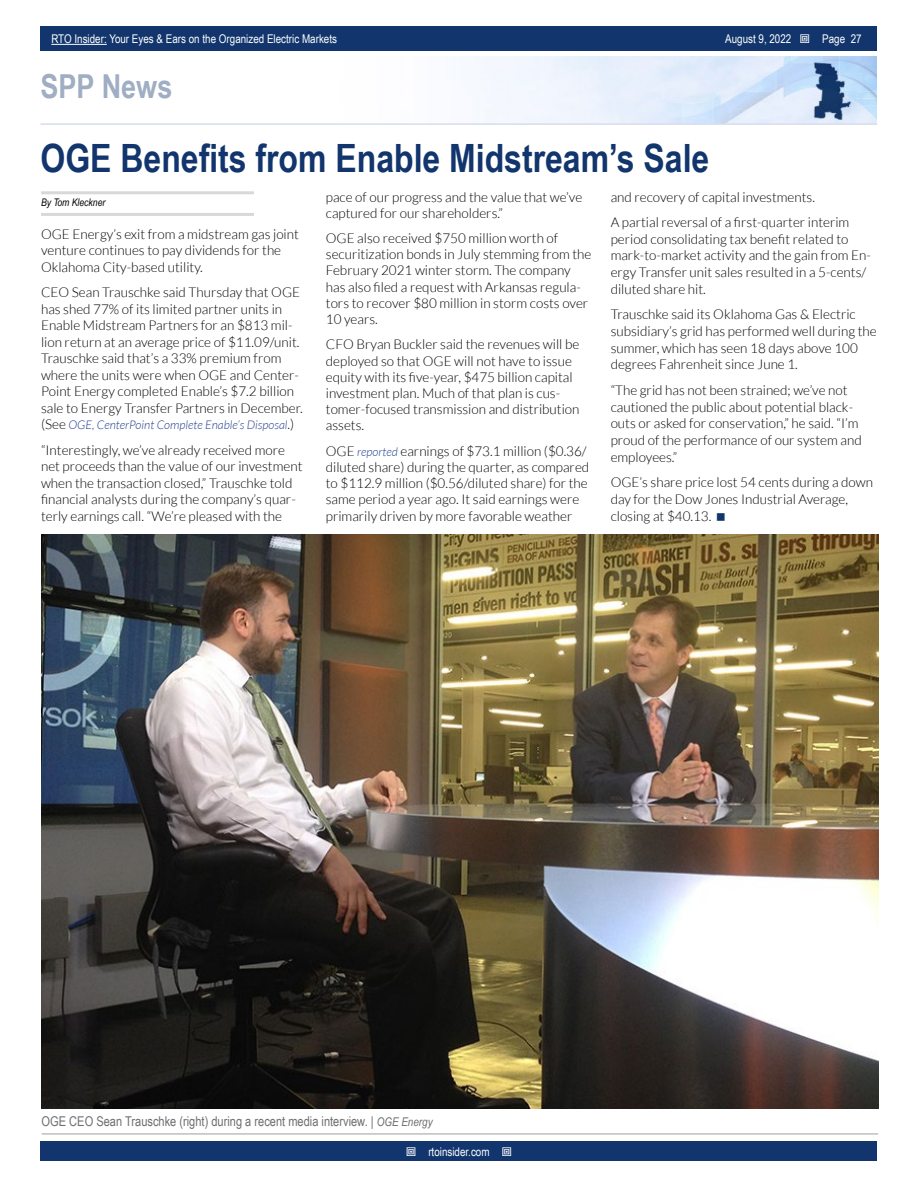
<style>
.page{position:relative;width:918px;height:1188px;background:#fff}
.page>*{position:absolute;margin:0;border:0;box-sizing:border-box;transform-origin:0 0}
.t1{font:700 39px "Arial Narrow";color:#11356c}
.t2{font:700 33px "Arial Narrow";color:#a0aec4}
.t3{font:300 13.5px/16.2px "Lato";color:#000}
.t4{font:13.5px "Arial Narrow";color:#6d6e71}
.t5{font:12px "Arial Narrow";color:#fff}
.t6{font:italic 300 12px "Lato";color:#25408f}
.t7{font:italic 10.5px "Arial Narrow";color:#000}
.s1{font-style:normal;font-size:13.5px;color:#000}
.s2{font-style:italic;font-size:12px;color:#25408f}
.s3{font-style:italic;font-size:12px}
</style>
<div class="page">
<div style="left:41px;top:1142px;width:836px;height:19px;background:#11356c"></div>
<div style="left:41px;top:27px;width:836px;height:24px;background:#11356c"></div>
<hr style="left:51px;top:44px;width:56px;height:1px;background:#fff">
<img style="left:474px;top:56px;width:403px;height:67px">
<hr style="left:40px;top:123px;width:837px;height:2px;background:#d6deec">
<hr style="left:41px;top:191px;width:213px;height:3px;background:#d8d8d8">
<hr style="left:41px;top:213px;width:213px;height:3px;background:#d8d8d8">
<hr style="left:42px;top:1133px;width:836px;height:2px;background:#bfbfbf">
<img style="left:41px;top:534px;width:837px;height:574px">
<p class="t5" style="left:51px;top:30px;width:287px">RTO Insider: Your Eyes &amp; Ears on the Organized Electric Markets</p>
<p class="t5" style="left:725px;top:30px;width:68px">August 9, 2022</p>
<p class="t5" style="left:822px;top:30px;width:41px">Page 27</p>
<h2 class="t2" style="left:40px;top:61px;width:133px">SPP News</h2>
<h1 class="t1" style="left:40px;top:129px;width:670px">OGE Benefits from Enable Midstream’s Sale</h1>
<p class="t7" style="left:41px;top:195px;width:66px">By Tom Kleckner</p>
<p class="t3" style="left:41px;top:226px;width:259px">OGE Energy’s exit from a midstream gas joint venture continues to pay dividends for the<br>Oklahoma City-based utility.</p>
<p class="t3" style="left:41px;top:284px;width:263px">CEO Sean Trauschke said Thursday that OGE has shed 77% of its limited partner units in Enable Midstream Partners for an $813 mil&shy;lion return at an average price of $11.09/unit.<br>Trauschke said that’s a 33% premium from where the units were when OGE and Center-Point Energy completed Enable’s $7.2 billion sale to Energy Transfer Partners in December.</p>
<p class="t6" style="left:41px;top:418px;width:255px"><span class="s1">(See</span> OGE, CenterPoint Complete Enable’s Disposal<span class="s1">.)</span></p>
<p class="t3" style="left:41px;top:442px;width:263px">“Interestingly, we’ve already received more net proceeds than the value of our investment when the transaction closed,” Trauschke told financial analysts during the company’s quar&shy;terly earnings call. “We’re pleased with the</p>
<p class="t3" style="left:326px;top:189px;width:258px">pace of our progress and the value that we’ve captured for our shareholders.”</p>
<p class="t3" style="left:326px;top:230px;width:267px">OGE also received $750 million worth of securitization bonds in July stemming from the February 2021 winter storm. The company has also filed a request with Arkansas regula&shy;tors to recover $80 million in storm costs over 10 years.</p>
<p class="t3" style="left:326px;top:336px;width:255px">CFO Bryan Buckler said the revenues will be deployed so that OGE will not have to issue equity with its five-year, $475 billion capital investment plan. Much of that plan is cus&shy;tomer-focused transmission and distribution assets.</p>
<p class="t3" style="left:326px;top:443px;width:265px">OGE <span class="s2">reported</span> earnings of $73.1 million ($0.36/ diluted share) during the quarter, as compared to $112.9 million ($0.56/diluted share) for the same period a year ago. It said earnings were primarily driven by more favorable weather</p>
<p class="t3" style="left:611px;top:184px;width:240px;line-height:25.7px">and recovery of capital investments.<br>A partial reversal of a first-quarter interim</p>
<p class="t3" style="left:611px;top:231px;width:262px;line-height:16.6px">period consolidating tax benefit related to mark-to-market activity and the gain from En&shy;ergy Transfer unit sales resulted in a 5-cents/ diluted share hit.</p>
<p class="t3" style="left:611px;top:306px;width:268px;line-height:16.6px">Trauschke said its Oklahoma Gas &amp; Electric subsidiary’s grid has performed well during the summer, which has seen 18 days above 100 degrees Fahrenheit since June 1.</p>
<p class="t3" style="left:611px;top:382px;width:253px;line-height:16.6px">“The grid has not been strained; we’ve not cautioned the public about potential black&shy;outs or asked for conservation,” he said. “I’m proud of the performance of our system and employees.”</p>
<p class="t3" style="left:611px;top:474px;width:264px;line-height:16.6px">OGE’s share price lost 54 cents during a down day for the Dow Jones Industrial Average, closing at $40.13.</p>
<p class="t4" style="left:42px;top:1112px;width:392px">OGE CEO Sean Trauschke (right) during a recent media interview. | <span class="s3">OGE Energy</span></p>
<p class="t5" style="left:428px;top:1143px;width:63px">rtoinsider.com</p>
</div>
